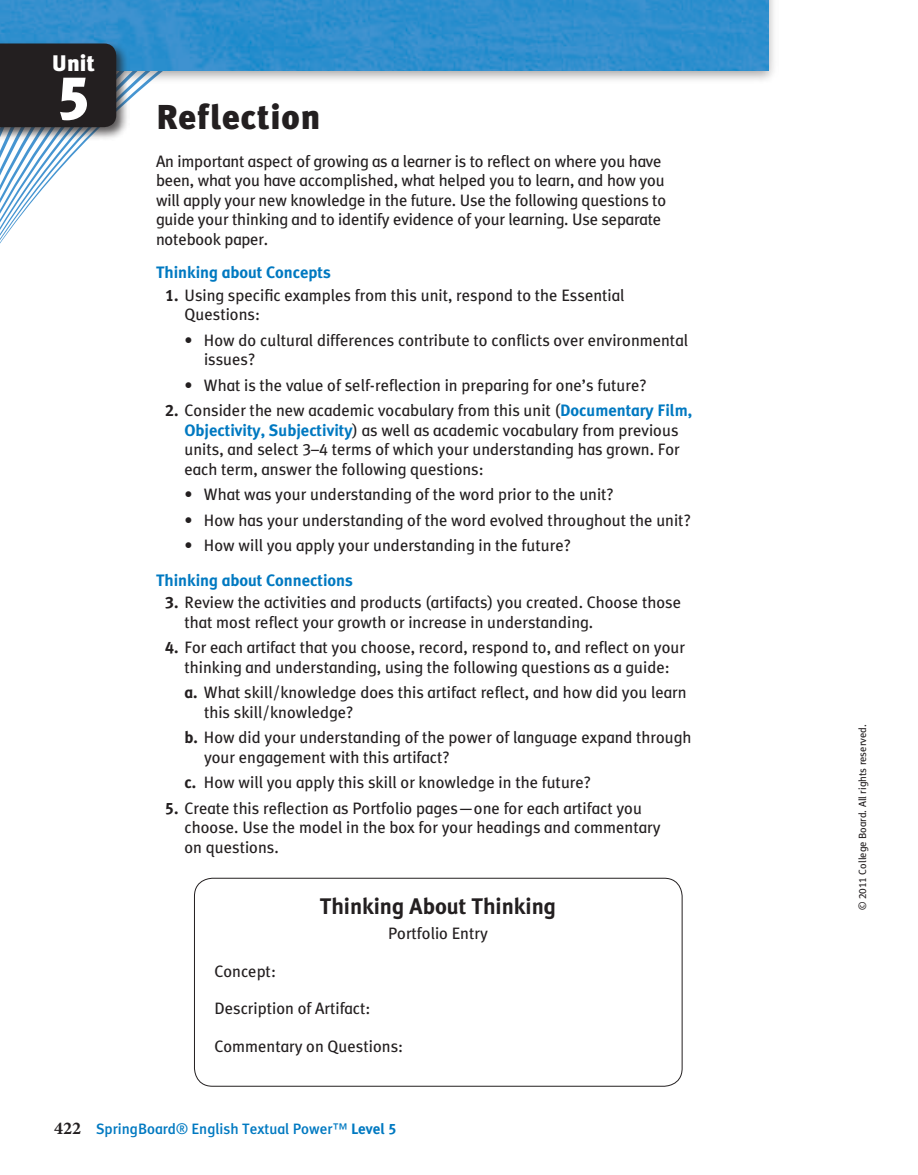
<style>
.page{position:relative;width:918px;height:1175px;background:#fff}
.page>*{position:absolute;margin:0;border:0;box-sizing:border-box;transform-origin:0 0}
.t1{font:900 60px "OPT Meta Plus";color:#fff}
.t2{font:900 34.5px "OPT Meta Plus";letter-spacing:.025em;color:#231f20}
.t3{font:700 22.5px "OPT Meta Plus";color:#231f20}
.t4{font:900 22.5px "OPT Meta Plus";color:#fff}
.t5{font:16.5px/19.5px "OPT Meta Plus";color:#231f20}
.t6{font:700 16.5px "OPT Meta Plus";color:#0079c1}
.t7{font:500 15px "OPT Meta Plus";color:#0079c1}
.t8{font:10.5px "OPT Meta Plus";color:#231f20}
.s1{font-weight:700}
.s2{font-weight:700;color:#0079c1}
.s3{font-family:"Minion Pro";font-weight:700;font-size:18px;color:#231f20}
.s4{font-weight:400}
</style>
<div class="page">
<svg style="left:0;top:84px;width:147px;height:160px"></svg>
<div style="left:0;top:0;width:779px;height:84px;background:#231f20;opacity:.4"></div>
<img style="left:0;top:0;width:768px;height:71px">
<div style="left:0;top:39px;width:130px;height:102px;background:#231f20;opacity:.75"></div>
<div style="left:0;top:44px;width:116px;height:83px;background:#231f20"></div>
<div style="left:56px;top:72px;width:42px;height:59px;background:#231f20"></div>
<div style="left:194px;top:878px;width:489px;height:208px;border:1px solid #231f20;border-radius:18px"></div>
<h3 class="t4" style="left:52px;top:50px;width:45px">Unit</h3>
<h1 class="t1" style="left:59px;top:62px;width:32px">5</h1>
<h2 class="t2" style="left:156px;top:97px;width:166px">Reflection</h2>
<p class="t5" style="left:156px;top:152px;width:512px">An important aspect of growing as a learner is to reflect on where you have been, what you have accomplished, what helped you to learn, and how you will apply your new knowledge in the future. Use the following questions to guide your thinking and to identify evidence of your learning. Use separate notebook paper.</p>
<p class="t6" style="left:156px;top:263px;width:176px">Thinking about Concepts</p>
<p class="t5" style="left:184px;top:285px;width:441px;text-indent:-19px"><span class="s1">1.</span> Using specific examples from this unit, respond to the Essential<br>Questions:</p>
<p class="t5" style="left:204px;top:330px;width:486px;text-indent:-20px">• How do cultural differences contribute to conflicts over environmental issues?</p>
<p class="t5" style="left:184px;top:375px;width:464px">• What is the value of self-reflection in preparing for one’s future?</p>
<p class="t5" style="left:184px;top:401px;width:509px;text-indent:-19px"><span class="s1">2.</span> Consider the new academic vocabulary from this unit (<span class="s2">Documentary Film, Objectivity, Subjectivity</span>) as well as academic vocabulary from previous units, and select 3–4 terms of which your understanding has grown. For each term, answer the following questions:</p>
<p class="t5" style="left:184px;top:485px;width:431px">• What was your understanding of the word prior to the unit?</p>
<p class="t5" style="left:184px;top:510px;width:508px">• How has your understanding of the word evolved throughout the unit?</p>
<p class="t5" style="left:184px;top:536px;width:388px">• How will you apply your understanding in the future?</p>
<p class="t6" style="left:156px;top:570px;width:198px">Thinking about Connections</p>
<p class="t5" style="left:184px;top:593px;width:498px;text-indent:-19px"><span class="s1">3.</span> Review the activities and products (artifacts) you created. Choose those that most reflect your growth or increase in understanding.</p>
<p class="t5" style="left:165px;top:638px;width:522px;text-align:center"><span class="s1">4.</span> For each artifact that you choose, record, respond to, and reflect on your thinking and understanding, using the following questions as a guide:</p>
<p class="t5" style="left:204px;top:683px;width:484px;text-indent:-20px"><span class="s1">a.</span> What skill/knowledge does this artifact reflect, and how did you learn this skill/knowledge?</p>
<p class="t5" style="left:204px;top:728px;width:489px;text-indent:-20px"><span class="s1">b.</span> How did your understanding of the power of language expand through your engagement with this artifact?</p>
<p class="t5" style="left:184px;top:773px;width:408px"><span class="s1">c.</span> How will you apply this skill or knowledge in the future?</p>
<p class="t5" style="left:184px;top:798px;width:478px;text-indent:-19px"><span class="s1">5.</span> Create this reflection as Portfolio pages—one for each artifact you choose. Use the model in the box for your headings and commentary on questions.</p>
<h3 class="t3" style="left:320px;top:892px;width:238px">Thinking About Thinking</h3>
<p class="t5" style="left:388px;top:923px;width:101px">Portfolio Entry</p>
<p class="t5" style="left:214px;top:961px;width:63px">Concept:</p>
<p class="t5" style="left:214px;top:998px;width:158px">Description of Artifact:</p>
<p class="t5" style="left:214px;top:1036px;width:190px">Commentary on Questions:</p>
<p class="t7" style="left:54px;top:1120px;width:344px"><span class="s3">422</span> SpringBoard<span class="s4">®</span> English Textual Power<span class="s4">™</span> <span class="s1">Level 5</span></p>
<p class="t8" style="left:857px;top:910px;width:187px;rotate:-90deg">© 2011 College Board. All rights reserved.</p>
</div>
